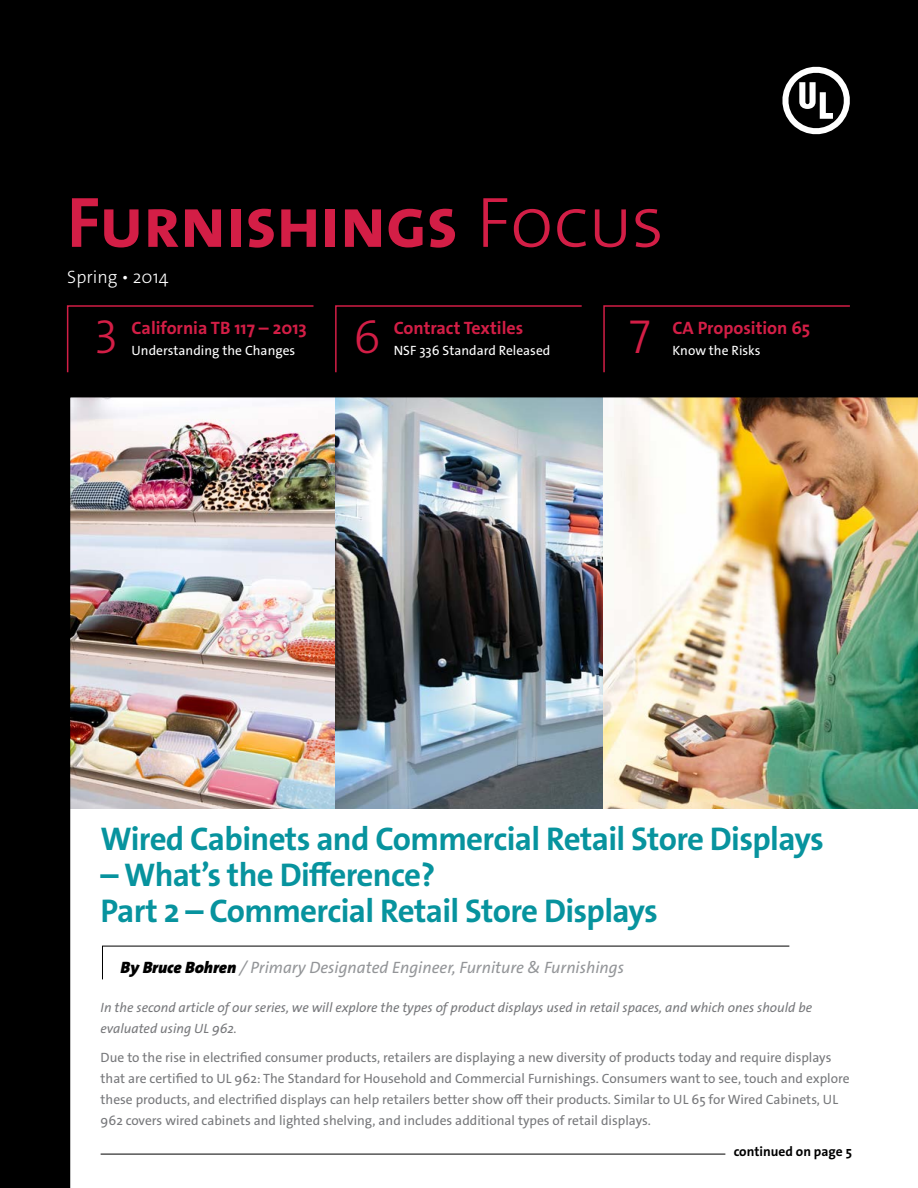
<style>
.page{position:relative;width:918px;height:1188px;background:#fff}
.page>*{position:absolute;margin:0;border:0;box-sizing:border-box;transform-origin:0 0}
.t1{font:700 72px "The Sans Os F";letter-spacing:-.01em;color:#d31e46}
.t2{font:300 48px "The Sans Os F";color:#d31e46}
.t3{font:700 33px/36px "The Sans Os F";letter-spacing:-.02em;color:#07939e}
.t4{font:700 18px "The Sans Os F";color:#d31e46}
.t5{font:300 18px "The Sans Os F";color:#fff}
.t6{font:italic 16.5px "The Sans Os F";color:#939598}
.t7{font:13.5px/21px "The Sans Os F";color:#77787b}
.t8{font:italic 13.5px/21px "The Sans Os F";color:#77787b}
.t9{font:13.5px "The Sans Os F";color:#fff}
.t10{font:700 13.5px "The Sans Os F";color:#000}
.s1{font-weight:300}
.s2{font-weight:900;color:#000}
</style>
<div class="page">
<img style="left:0;top:0;width:918px;height:1188px">
<div style="left:66px;top:304px;width:249px;height:70px;background:#000"></div>
<div style="left:334px;top:304px;width:249px;height:70px;background:#000"></div>
<div style="left:603px;top:304px;width:248px;height:70px;background:#000"></div>
<hr style="left:101px;top:1154px;width:624px;height:1px;background:#000">
<svg style="left:779px;top:63px;width:74px;height:75px"></svg>
<svg style="left:102px;top:945px;width:688px;height:35px"></svg>
<h1 class="t1" style="left:67px;top:176px;width:599px">Furnishings <span class="s1">Focus</span></h1>
<h3 class="t5" style="left:67px;top:265px;width:103px">Spring • 2014</h3>
<h2 class="t2" style="left:94px;top:306px;width:25px">3</h2>
<h3 class="t4" style="left:132px;top:316px;width:177px">California TB 117 – 2013</h3>
<p class="t9" style="left:132px;top:342px;width:165px">Understanding the Changes</p>
<h2 class="t2" style="left:353px;top:306px;width:29px">6</h2>
<h3 class="t4" style="left:394px;top:316px;width:131px">Contract Textiles</h3>
<p class="t9" style="left:394px;top:342px;width:158px">NSF 336 Standard Released</p>
<h2 class="t2" style="left:629px;top:306px;width:23px">7</h2>
<h3 class="t4" style="left:672px;top:316px;width:139px">CA Proposition 65</h3>
<p class="t9" style="left:672px;top:342px;width:90px">Know the Risks</p>
<h3 class="t3" style="left:101px;top:821px;width:725px">Wired Cabinets and Commercial Retail Store Displays</h3>
<h3 class="t3" style="left:101px;top:857px;width:559px">– What’s the Difference?<br>Part 2 – Commercial Retail Store Displays</h3>
<p class="t6" style="left:120px;top:956px;width:505px"><span class="s2">By Bruce Bohren</span> / Primary Designated Engineer, Furniture &amp; Furnishings</p>
<p class="t8" style="left:101px;top:997px;width:713px">In the second article of our series, we will explore the types of product displays used in retail spaces, and which ones should be evaluated using UL 962.</p>
<p class="t7" style="left:101px;top:1047px;width:750px">Due to the rise in electrified consumer products, retailers are displaying a new diversity of products today and require displays that are certified to UL 962: The Standard for Household and Commercial Furnishings. Consumers want to see, touch and explore these products, and electrified displays can help retailers better show off their products. Similar to UL 65 for Wired Cabinets, UL 962 covers wired cabinets and lighted shelving, and includes additional types of retail displays.</p>
<p class="t10" style="left:734px;top:1143px;width:120px">continued on page 5</p>
</div>
